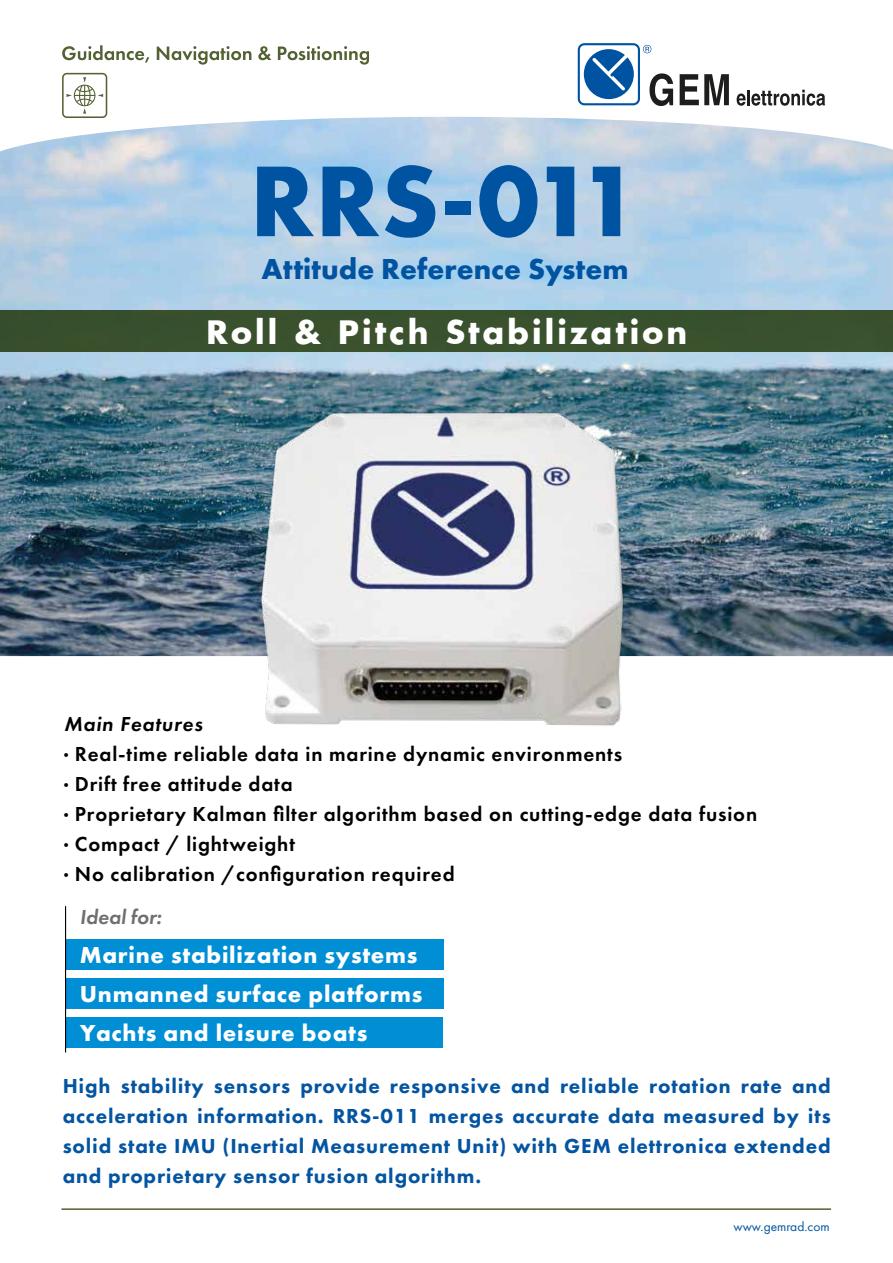
<style>
.page{position:relative;width:893px;height:1263px;background:#fff}
.page>*{position:absolute;margin:0;border:0;box-sizing:border-box;transform-origin:0 0}
.t1{font:700 104.25px "Futura PT";letter-spacing:-.025em;color:#0053a1}
.t2{font:700 31.5px "Futura";letter-spacing:.1em;color:#fff}
.t3{font:700 30px "Futura PT";color:#0053a1}
.t4{font:700 24px/39px "Futura PT";letter-spacing:.03em;color:#fff}
.t5{font:800 21px/30px "Futura PT";letter-spacing:.04em;color:#0354a1;text-align:justify}
.t6{font:600 21px/30px "Futura PT";letter-spacing:.04em;color:#010000}
.t7{font:italic 600 21px "Futura PT";letter-spacing:.04em;color:#010000}
.t8{font:italic 600 21px "Futura PT";color:#706f6f}
.t9{font:13.5px "Futura PT";color:#0053a1}
</style>
<div class="page">
<img style="left:0;top:117px;width:893px;height:539px">
<div style="left:0;top:310px;width:893px;height:41px;background:#3a512d"></div>
<div style="left:578px;top:43px;width:62px;height:62px;border:2px solid #0053a1;border-radius:6px"></div>
<svg style="left:643px;top:45px;width:8px;height:8px"></svg>
<svg style="left:649px;top:73px;width:24px;height:33px"></svg>
<svg style="left:680px;top:74px;width:49px;height:31px"></svg>
<svg style="left:737px;top:90px;width:88px;height:16px"></svg>
<svg style="left:584px;top:49px;width:50px;height:50px"></svg>
<svg style="left:62px;top:45px;width:87px;height:18px"></svg>
<svg style="left:157px;top:46px;width:94px;height:19px"></svg>
<svg style="left:258px;top:46px;width:13px;height:14px"></svg>
<svg style="left:278px;top:46px;width:91px;height:19px"></svg>
<div style="left:66px;top:1018px;width:376px;height:30px;background:#008ed5"></div>
<div style="left:66px;top:979px;width:377px;height:30px;background:#008ed5"></div>
<div style="left:66px;top:940px;width:377px;height:30px;background:#008ed5"></div>
<hr style="left:65px;top:906px;width:1px;height:146px;background:#010000">
<div style="left:62px;top:73px;width:45px;height:45px;border:2px solid #526233;border-radius:4px"></div>
<svg style="left:66px;top:77px;width:37px;height:37px"></svg>
<img style="left:251px;top:402px;width:382px;height:324px">
<hr style="left:62px;top:1208px;width:769px;height:2px;background:#526232">
<h1 class="t1" style="left:250px;top:134px;width:392px">RRS-011</h1>
<h3 class="t3" style="left:261px;top:250px;width:369px">Attitude Reference System</h3>
<h2 class="t2" style="left:207px;top:310px;width:482px">Roll &amp; Pitch Stabilization</h2>
<p class="t7" style="left:64px;top:710px;width:140px">Main Features</p>
<p class="t6" style="left:64px;top:738px;width:695px">· Real-time reliable data in marine dynamic environments<br>· Drift free attitude data<br>· Proprietary Kalman filter algorithm based on cutting-edge data fusion · Compact / lightweight<br>· No calibration /configuration required</p>
<p class="t8" style="left:80px;top:903px;width:83px">Ideal for:</p>
<p class="t4" style="left:80px;top:935px;width:344px">Marine stabilization systems<br>Unmanned surface platforms<br>Yachts and leisure boats</p>
<p class="t5" style="left:63px;top:1070px;width:770px">High stability sensors provide responsive and reliable rotation rate and acceleration information. RRS-011 merges accurate data measured by its solid state IMU (Inertial Measurement Unit) with GEM elettronica extended and proprietary sensor fusion algorithm.</p>
<p class="t9" style="left:733px;top:1218px;width:98px">www.gemrad.com</p>
</div>
